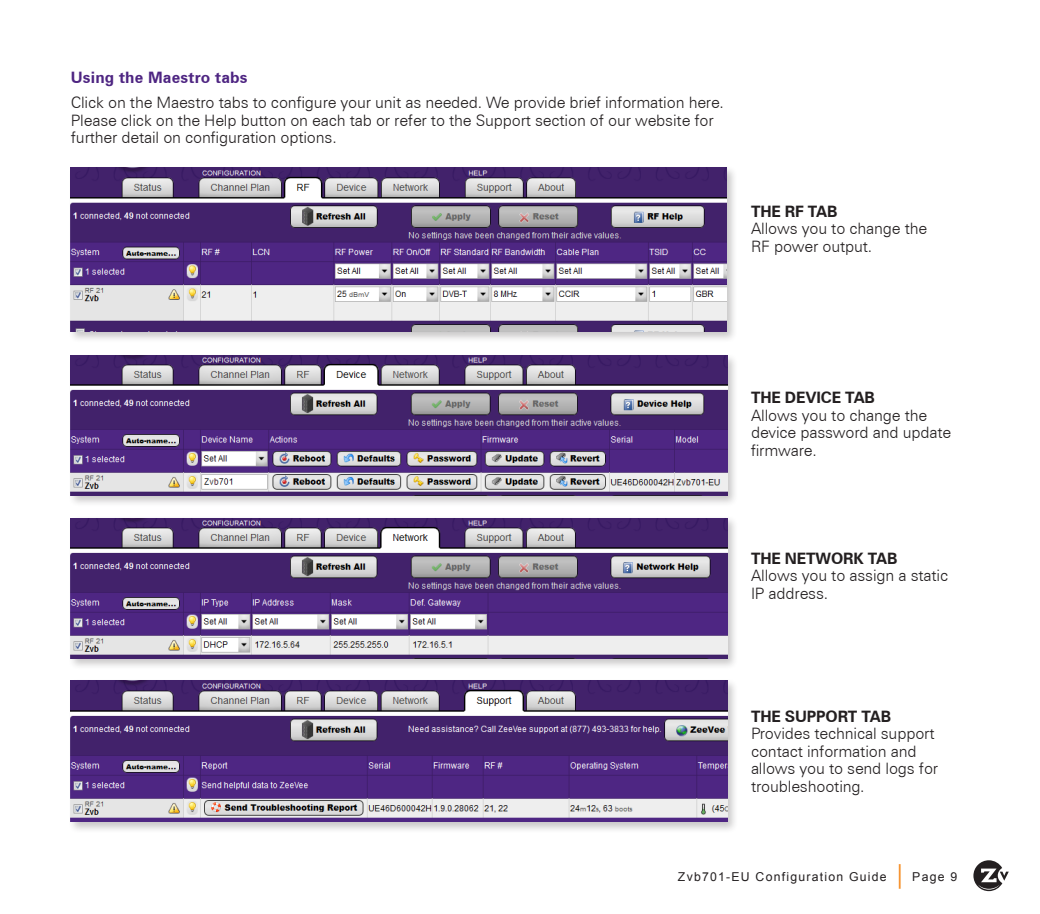
<style>
.page{position:relative;width:1040px;height:914px;background:#fff}
.page>*{position:absolute;margin:0;border:0;box-sizing:border-box;transform-origin:0 0}
.body{font:300 15.75px/17.5px "Zurich BT";letter-spacing:-.01em;color:#231f20}
.body_numbered_steps{font:700 15.75px "Zurich BT";letter-spacing:-.01em;color:#231f20}
.subheads_bold{font:700 15.75px "Zurich BT";letter-spacing:.01em;color:#4e2582}
.t1{font:12.25px "Arial";letter-spacing:.1em;color:#231f20}
.s1{font-size:26.25px;color:#f68b1f}
</style>
<div class="page">
<svg style="left:973px;top:860px;width:35px;height:31px"></svg>
<div style="left:68px;top:515px;width:670px;height:155px;background:#231f20;opacity:.25"></div>
<img style="left:71px;top:518px;width:656px;height:140px">
<div style="left:68px;top:165px;width:669px;height:178px;background:#231f20;opacity:.25"></div>
<img style="left:71px;top:167px;width:655px;height:164px">
<div style="left:68px;top:678px;width:670px;height:155px;background:#231f20;opacity:.25"></div>
<img style="left:71px;top:681px;width:656px;height:140px">
<div style="left:68px;top:352px;width:670px;height:155px;background:#231f20;opacity:.25"></div>
<img style="left:71px;top:355px;width:656px;height:140px">
<p class="subheads_bold" style="left:71px;top:68px;width:178px">Using the Maestro tabs</p>
<p class="body" style="left:71px;top:94px;width:654px">Click on the Maestro tabs to configure your unit as needed. We provide brief information here.<br>Please click on the Help button on each tab or refer to the Support section of our website for further detail on configuration options.</p>
<p class="body_numbered_steps" style="left:751px;top:201px;width:88px">THE RF TAB</p>
<p class="body" style="left:751px;top:220px;width:178px">Allows you to change the<br>RF power output.</p>
<p class="body_numbered_steps" style="left:751px;top:388px;width:125px">THE DEVICE TAB</p>
<p class="body" style="left:751px;top:406px;width:202px">Allows you to change the device password and update firmware.</p>
<p class="body_numbered_steps" style="left:751px;top:548px;width:148px">THE NETWORK TAB</p>
<p class="body" style="left:751px;top:567px;width:199px">Allows you to assign a static<br>IP address.</p>
<p class="body_numbered_steps" style="left:751px;top:706px;width:142px">THE SUPPORT TAB</p>
<p class="body" style="left:751px;top:725px;width:189px">Provides technical support contact information and allows you to send logs for troubleshooting.</p>
<p class="t1" style="left:678px;top:869px;width:281px">Zvb701-EU Configuration Guide <span class="s1">|</span> Page 9</p>
</div>
